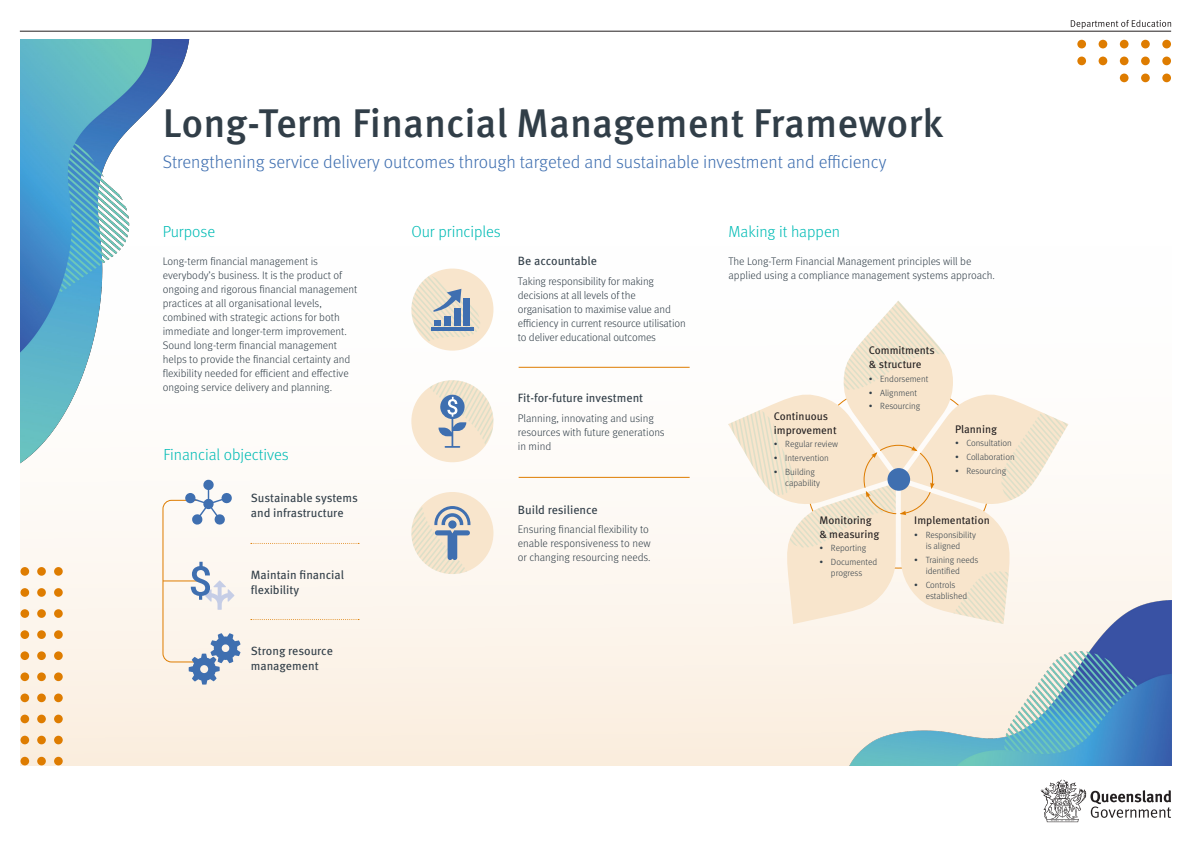
<style>
.page{position:relative;width:1191px;height:842px;background:#fff}
.page>*{position:absolute;margin:0;border:0;box-sizing:border-box;transform-origin:0 0}
.Heading_L1{font:500 40px "Meta OT";color:#313e48}
.Heading_L2{font:300 18px "Meta OT";color:#3f6fb0}
.t1{font:300 16px "Meta OT";color:#00bbb5}
.H2-Principles{font:12px/15px "Meta OT";letter-spacing:-.005em;color:#313e48}
.body{font:300 11px/14px "Meta OT";color:#313e48}
.diagram_info-g_H1{font:11px/14px "Meta OT";color:#231f20}
.t2{font:300 9px/11px "Meta OT";color:#313e48}
</style>
<div class="page">
<svg style="left:1040px;top:780px;width:131px;height:42px"></svg>
<svg style="left:1070px;top:20px;width:101px;height:9px"></svg>
<hr style="left:20px;top:31px;width:1151px;height:1px;background:#231f20">
<div style="left:20px;top:246px;width:1151px;height:519px;background:linear-gradient(to bottom,#fff,#fbefe2)"></div>
<img style="left:844px;top:601px;width:327px;height:164px">
<div style="left:1077px;top:40px;width:9px;height:8px;background:#de7c00;border-radius:50%"></div>
<div style="left:1098px;top:40px;width:9px;height:8px;background:#de7c00;border-radius:50%"></div>
<div style="left:1119px;top:40px;width:9px;height:8px;background:#de7c00;border-radius:50%"></div>
<div style="left:1141px;top:40px;width:8px;height:8px;background:#de7c00;border-radius:50%"></div>
<div style="left:1162px;top:40px;width:9px;height:8px;background:#de7c00;border-radius:50%"></div>
<div style="left:1077px;top:57px;width:9px;height:8px;background:#de7c00;border-radius:50%"></div>
<div style="left:1098px;top:57px;width:9px;height:8px;background:#de7c00;border-radius:50%"></div>
<div style="left:1119px;top:57px;width:9px;height:8px;background:#de7c00;border-radius:50%"></div>
<div style="left:1141px;top:57px;width:8px;height:8px;background:#de7c00;border-radius:50%"></div>
<div style="left:1162px;top:57px;width:9px;height:8px;background:#de7c00;border-radius:50%"></div>
<div style="left:1119px;top:74px;width:9px;height:8px;background:#de7c00;border-radius:50%"></div>
<div style="left:1141px;top:74px;width:8px;height:8px;background:#de7c00;border-radius:50%"></div>
<div style="left:1162px;top:74px;width:9px;height:8px;background:#de7c00;border-radius:50%"></div>
<div style="left:20px;top:672px;width:9px;height:9px;background:#de7c00;border-radius:50%"></div>
<div style="left:20px;top:693px;width:9px;height:9px;background:#de7c00;border-radius:50%"></div>
<div style="left:20px;top:715px;width:9px;height:8px;background:#de7c00;border-radius:50%"></div>
<div style="left:20px;top:736px;width:9px;height:8px;background:#de7c00;border-radius:50%"></div>
<div style="left:20px;top:757px;width:9px;height:8px;background:#de7c00;border-radius:50%"></div>
<div style="left:37px;top:672px;width:9px;height:9px;background:#de7c00;border-radius:50%"></div>
<div style="left:37px;top:693px;width:9px;height:9px;background:#de7c00;border-radius:50%"></div>
<div style="left:37px;top:715px;width:9px;height:8px;background:#de7c00;border-radius:50%"></div>
<div style="left:37px;top:736px;width:9px;height:8px;background:#de7c00;border-radius:50%"></div>
<div style="left:37px;top:757px;width:9px;height:8px;background:#de7c00;border-radius:50%"></div>
<div style="left:54px;top:672px;width:9px;height:9px;background:#de7c00;border-radius:50%"></div>
<div style="left:54px;top:693px;width:9px;height:9px;background:#de7c00;border-radius:50%"></div>
<div style="left:54px;top:715px;width:9px;height:8px;background:#de7c00;border-radius:50%"></div>
<div style="left:54px;top:736px;width:9px;height:8px;background:#de7c00;border-radius:50%"></div>
<div style="left:54px;top:757px;width:9px;height:8px;background:#de7c00;border-radius:50%"></div>
<div style="left:20px;top:567px;width:9px;height:9px;background:#de7c00;border-radius:50%"></div>
<div style="left:20px;top:588px;width:9px;height:9px;background:#de7c00;border-radius:50%"></div>
<div style="left:20px;top:609px;width:9px;height:9px;background:#de7c00;border-radius:50%"></div>
<div style="left:20px;top:630px;width:9px;height:9px;background:#de7c00;border-radius:50%"></div>
<div style="left:20px;top:651px;width:9px;height:9px;background:#de7c00;border-radius:50%"></div>
<div style="left:37px;top:567px;width:9px;height:9px;background:#de7c00;border-radius:50%"></div>
<div style="left:37px;top:588px;width:9px;height:9px;background:#de7c00;border-radius:50%"></div>
<div style="left:37px;top:609px;width:9px;height:9px;background:#de7c00;border-radius:50%"></div>
<div style="left:37px;top:630px;width:9px;height:9px;background:#de7c00;border-radius:50%"></div>
<div style="left:37px;top:651px;width:9px;height:9px;background:#de7c00;border-radius:50%"></div>
<div style="left:54px;top:567px;width:9px;height:9px;background:#de7c00;border-radius:50%"></div>
<div style="left:54px;top:588px;width:9px;height:9px;background:#de7c00;border-radius:50%"></div>
<div style="left:54px;top:609px;width:9px;height:9px;background:#de7c00;border-radius:50%"></div>
<div style="left:54px;top:630px;width:9px;height:9px;background:#de7c00;border-radius:50%"></div>
<div style="left:54px;top:651px;width:9px;height:9px;background:#de7c00;border-radius:50%"></div>
<img style="left:20px;top:40px;width:173px;height:447px">
<hr style="left:518px;top:367px;width:171px;height:1px;background:#de7c00">
<hr style="left:518px;top:477px;width:171px;height:1px;background:#de7c00">
<div style="left:411px;top:380px;width:82px;height:82px;background:#f8e5cc;border-radius:50%"></div>
<svg style="left:425px;top:380px;width:68px;height:82px"></svg>
<div style="left:411px;top:492px;width:82px;height:82px;background:#f8e5cc;border-radius:50%"></div>
<svg style="left:411px;top:492px;width:59px;height:82px"></svg>
<div style="left:448px;top:520px;width:8px;height:9px;background:#3f6fb0;border-radius:50%"></div>
<div style="left:411px;top:269px;width:82px;height:82px;background:#f8e5cc;border-radius:50%"></div>
<svg style="left:411px;top:270px;width:69px;height:79px"></svg>
<svg style="left:251px;top:619px;width:108px;height:1px"></svg>
<svg style="left:251px;top:543px;width:108px;height:1px"></svg>
<svg style="left:162px;top:479px;width:78px;height:206px"></svg>
<svg style="left:728px;top:300px;width:340px;height:324px"></svg>
<div style="left:887px;top:468px;width:23px;height:23px;background:#3f6fb0;border-radius:50%"></div>
<p class="Heading_L1" style="left:163px;top:99px;width:782px">Long-Term Financial Management Framework</p>
<p class="Heading_L2" style="left:163px;top:151px;width:725px">Strengthening service delivery outcomes through targeted and sustainable investment and efficiency</p>
<h1 class="t1" style="left:163px;top:222px;width:54px">Purpose</h1>
<p class="body" style="left:163px;top:254px;width:196px">Long-term financial management is everybody’s business. It is the product of ongoing and rigorous financial management practices at all organisational levels, combined with strategic actions for both immediate and longer-term improvement.<br>Sound long-term financial management helps to provide the financial certainty and flexibility needed for efficient and effective ongoing service delivery and planning.</p>
<h1 class="t1" style="left:163px;top:445px;width:127px">Financial objectives</h1>
<p class="H2-Principles" style="left:251px;top:491px;width:109px">Sustainable systems and infrastructure</p>
<p class="H2-Principles" style="left:251px;top:567px;width:95px">Maintain financial flexibility</p>
<p class="H2-Principles" style="left:251px;top:643px;width:83px">Strong resource management</p>
<h1 class="t1" style="left:411px;top:222px;width:91px">Our principles</h1>
<p class="H2-Principles" style="left:518px;top:254px;width:81px">Be accountable</p>
<p class="body" style="left:518px;top:274px;width:169px">Taking responsibility for making decisions at all levels of the organisation to maximise value and efficiency in current resource utilisation to deliver educational outcomes</p>
<p class="H2-Principles" style="left:518px;top:390px;width:127px">Fit-for-future investment</p>
<p class="body" style="left:518px;top:411px;width:148px">Planning, innovating and using resources with future generations in mind</p>
<p class="H2-Principles" style="left:518px;top:502px;width:81px">Build resilience</p>
<p class="body" style="left:518px;top:523px;width:134px">Ensuring financial flexibility to enable responsiveness to new or changing resourcing needs.</p>
<h1 class="t1" style="left:728px;top:222px;width:113px">Making it happen</h1>
<p class="body" style="left:728px;top:254px;width:268px">The Long-Term Financial Management principles will be applied using a compliance management systems approach.</p>
<p class="diagram_info-g_H1" style="left:774px;top:409px;width:64px">Continuous improvement</p>
<p class="t2" style="left:774px;top:439px;width:66px">• Regular review</p>
<p class="t2" style="left:774px;top:453px;width:57px">• Intervention</p>
<p class="t2" style="left:785px;top:467px;width:36px;text-indent:-11px">• Building capability</p>
<p class="diagram_info-g_H1" style="left:869px;top:343px;width:67px">Commitments &amp; structure</p>
<p class="t2" style="left:869px;top:373px;width:61px">• Endorsement</p>
<p class="t2" style="left:869px;top:387px;width:50px">• Alignment</p>
<p class="t2" style="left:869px;top:401px;width:53px">• Resourcing</p>
<p class="diagram_info-g_H1" style="left:955px;top:422px;width:44px">Planning</p>
<p class="t2" style="left:955px;top:438px;width:58px">• Consultation</p>
<p class="t2" style="left:955px;top:452px;width:61px">• Collaboration</p>
<p class="t2" style="left:955px;top:466px;width:53px">• Resourcing</p>
<p class="diagram_info-g_H1" style="left:819px;top:513px;width:61px">Monitoring &amp; measuring</p>
<p class="t2" style="left:819px;top:543px;width:48px">• Reporting</p>
<p class="t2" style="left:819px;top:557px;width:59px;text-align:center">• Documented progress</p>
<p class="diagram_info-g_H1" style="left:914px;top:513px;width:77px">Implementation</p>
<p class="t2" style="left:914px;top:529px;width:63px;text-align:center">• Responsibility is aligned</p>
<p class="t2" style="left:925px;top:554px;width:54px;text-indent:-11px">• Training needs identified</p>
<p class="t2" style="left:925px;top:579px;width:43px;text-indent:-11px">• Controls established</p>
</div>
